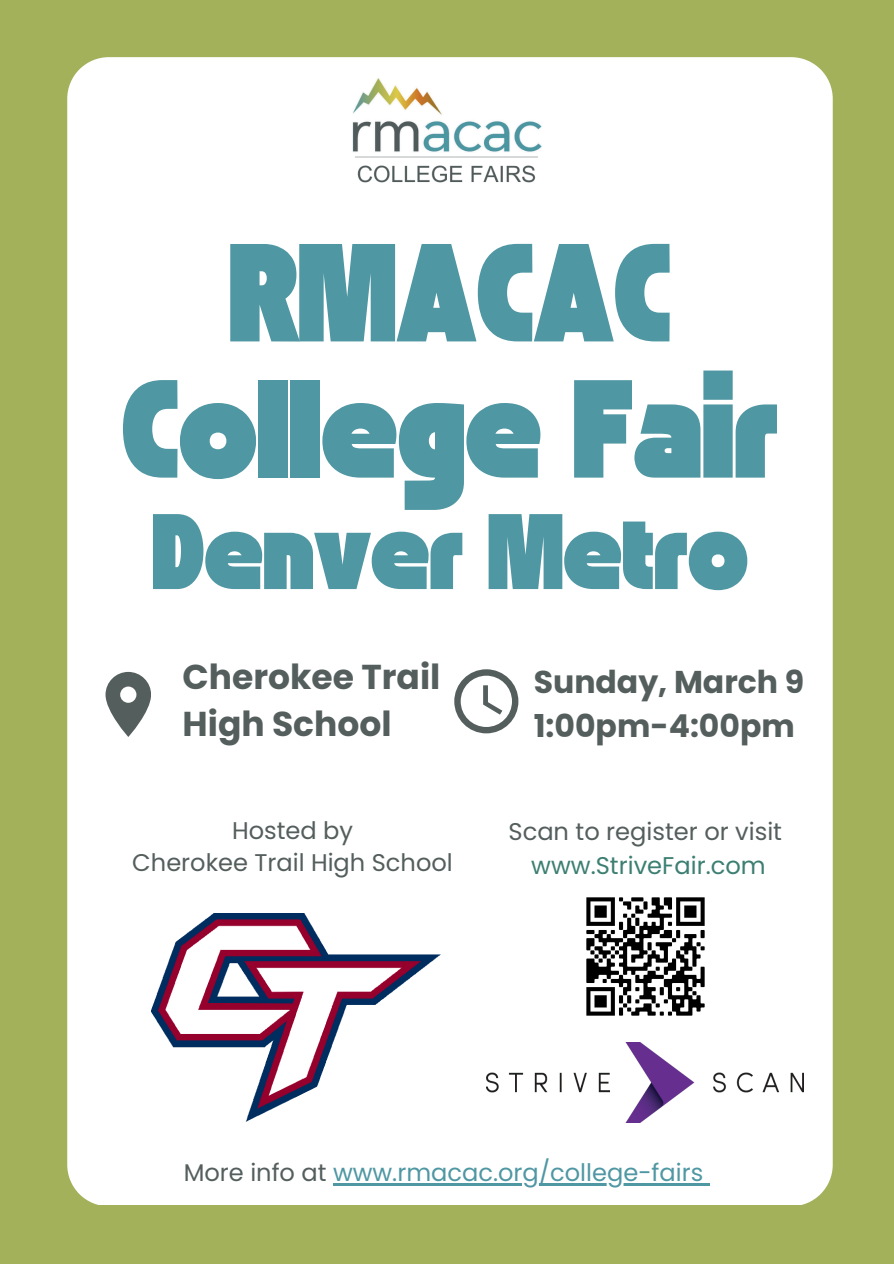
<style>
.page{position:relative;width:894px;height:1264px;background:#fff}
.page>*{position:absolute;margin:0;border:0;box-sizing:border-box;transform-origin:0 0}
.t1{font:97.5px/136.2px "TAN St Canard Display";color:#4f97a3;text-align:center}
.t2{font:75px "TAN St Canard Display";color:#4f97a3}
.t3{font:700 34.5px/47.2px "Poppins";color:#545e5d}
.t4{font:700 31.5px/43.8px "Poppins";color:#545e5d}
.t5{font:24.15px "Poppins";color:#545e5d}
.t6{font:24.15px "Poppins";color:#4f97a3}
.t7{font:24.15px "Poppins";color:#3c7f72}
.s1{color:#545e5d}
</style>
<div class="page">
<div style="left:0;top:0;width:893px;height:1263px;background:#a3b15a"></div>
<div style="left:67px;top:57px;width:765px;height:1147px;background:#fff"></div>
<img style="left:332px;top:70px;width:228px;height:130px">
<img style="left:569px;top:880px;width:152px;height:152px">
<img style="left:486px;top:1042px;width:317px;height:80px">
<svg style="left:105px;top:672px;width:45px;height:65px;background:#969c9b"></svg>
<svg style="left:454px;top:669px;width:64px;height:64px;background:#c7caca"></svg>
<img style="left:151px;top:913px;width:289px;height:208px">
<hr style="left:333px;top:1183px;width:370px;height:2px;background:#4f97a3">
<svg style="left:703px;top:1183px;width:6px;height:2px"></svg>
<p class="t1" style="left:121px;top:237px;width:658px">RMACAC<br>College Fair</p>
<p class="t2" style="left:152px;top:506px;width:597px">Denver Metro</p>
<h1 class="t3" style="left:182px;top:653px;width:259px">Cherokee Trail<br>High School</h1>
<p class="t5" style="left:232px;top:813px;width:122px">Hosted by</p>
<p class="t5" style="left:132px;top:846px;width:322px">Cherokee Trail High School</p>
<p class="t4" style="left:533px;top:660px;width:272px">Sunday, March 9<br>1:00pm-4:00pm</p>
<p class="t5" style="left:508px;top:814px;width:275px">Scan to register or visit</p>
<h2 class="t7" style="left:531px;top:848px;width:236px">www.StriveFair.com</h2>
<h2 class="t6" style="left:184px;top:1155px;width:521px"><span class="s1">More info at</span> www.rmacac.org/college-fairs</h2>
</div>
